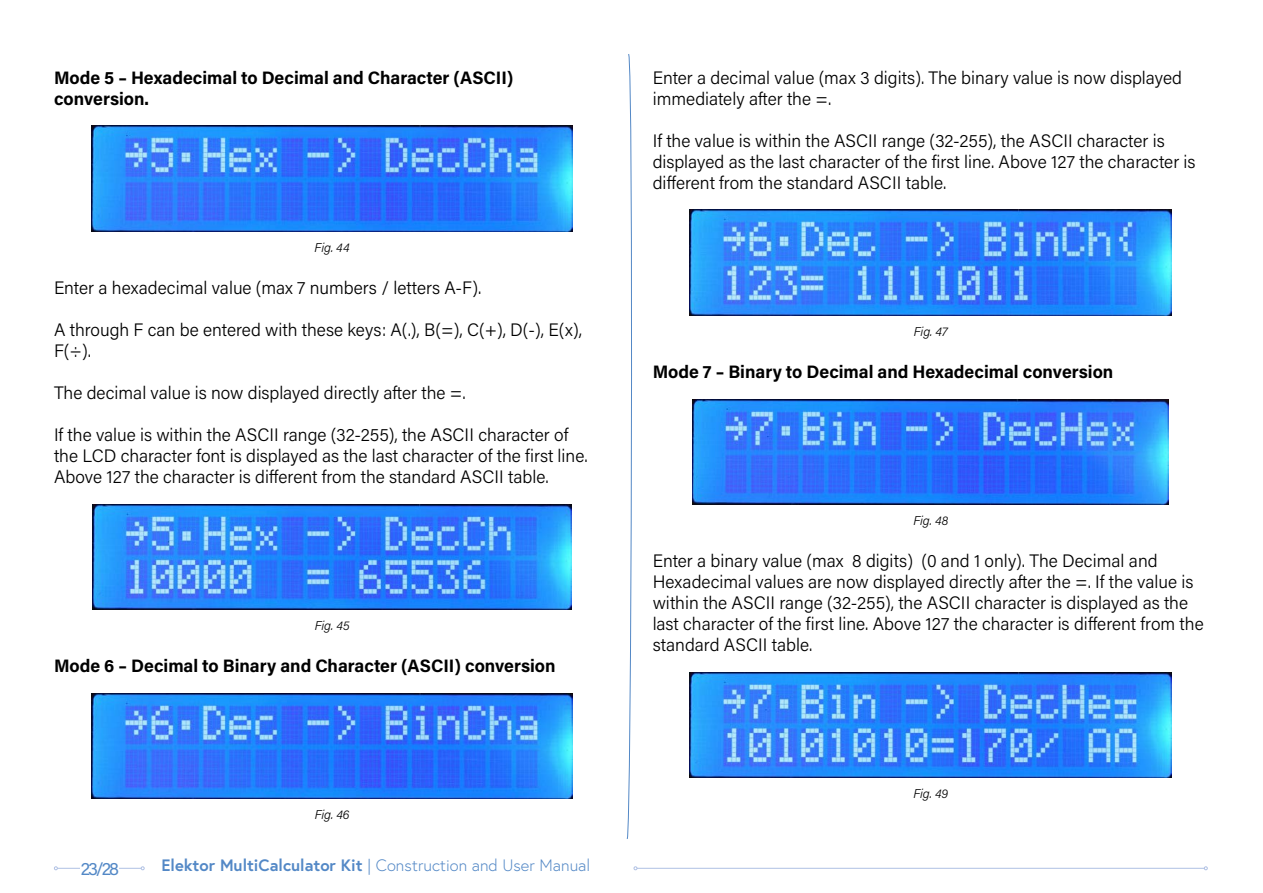
<style>
.page{position:relative;width:1263px;height:893px;background:#fff}
.page>*{position:absolute;margin:0;border:0;box-sizing:border-box;transform-origin:0 0}
.t1{font:300 18px/21px "Acumin Pro";color:#000}
.t2{font:700 18px/21px "Acumin Pro";color:#000}
.t3{font:18px "Acumin Pro";color:#5388c6}
.t4{font:300 16.5px "Europa";color:#5388c6}
.t5{font:italic 300 12.75px "Acumin Pro";letter-spacing:-.005em;color:#000}
.s1{font-weight:700}
</style>
<div class="page">
<svg style="left:626px;top:54px;width:6px;height:785px"></svg>
<img style="left:91px;top:126px;width:482px;height:105px">
<img style="left:92px;top:504px;width:479px;height:105px">
<img style="left:91px;top:693px;width:482px;height:105px">
<img style="left:690px;top:210px;width:481px;height:105px">
<img style="left:692px;top:399px;width:477px;height:105px">
<img style="left:690px;top:672px;width:481px;height:105px">
<hr style="left:57px;top:868px;width:84px;height:1px;background:#b0c1e4">
<svg style="left:54px;top:866px;width:4px;height:4px"></svg>
<svg style="left:141px;top:866px;width:4px;height:4px"></svg>
<hr style="left:637px;top:868px;width:567px;height:1px;background:#b0c1e4">
<svg style="left:1204px;top:866px;width:4px;height:4px"></svg>
<div style="left:81px;top:853px;width:38px;height:30px;background:#fff"></div>
<p class="t2" style="left:54px;top:66px;width:461px">Mode 5 – Hexadecimal to Decimal and Character (ASCII) conversion.</p>
<p class="t5" style="left:315px;top:239px;width:36px">Fig. 44</p>
<p class="t1" style="left:54px;top:277px;width:429px">Enter a hexadecimal value (max 7 numbers / letters A-F).</p>
<p class="t1" style="left:54px;top:319px;width:530px">A through F can be entered with these keys: A(.), B(=), C(+), D(-), E(x),<br>F(÷).</p>
<p class="t1" style="left:54px;top:382px;width:413px">The decimal value is now displayed directly after the =.</p>
<p class="t1" style="left:54px;top:424px;width:535px">If the value is within the ASCII range (32-255), the ASCII character of the LCD character font is displayed as the last character of the first line.<br>Above 127 the character is different from the standard ASCII table.</p>
<p class="t5" style="left:315px;top:617px;width:36px">Fig. 45</p>
<p class="t2" style="left:54px;top:654px;width:503px">Mode 6 – Decimal to Binary and Character (ASCII) conversion</p>
<p class="t3" style="left:81px;top:856px;width:40px">23/28</p>
<p class="t5" style="left:315px;top:806px;width:36px">Fig. 46</p>
<p class="t4" style="left:162px;top:855px;width:430px"><span class="s1">Elektor MultiCalculator Kit</span> | Construction and User Manual</p>
<p class="t1" style="left:653px;top:67px;width:531px">Enter a decimal value (max 3 digits). The binary value is now displayed immediately after the =.</p>
<p class="t1" style="left:653px;top:130px;width:544px">If the value is within the ASCII range (32-255), the ASCII character is displayed as the last character of the first line. Above 127 the character is different from the standard ASCII table.</p>
<p class="t5" style="left:914px;top:323px;width:35px">Fig. 47</p>
<p class="t2" style="left:653px;top:360px;width:462px">Mode 7 – Binary to Decimal and Hexadecimal conversion</p>
<p class="t5" style="left:913px;top:512px;width:36px">Fig. 48</p>
<p class="t1" style="left:653px;top:550px;width:552px">Enter a binary value (max 8 digits) (0 and 1 only). The Decimal and Hexadecimal values are now displayed directly after the =. If the value is within the ASCII range (32-255), the ASCII character is displayed as the last character of the first line. Above 127 the character is different from the standard ASCII table.</p>
<p class="t5" style="left:913px;top:785px;width:36px">Fig. 49</p>
</div>
